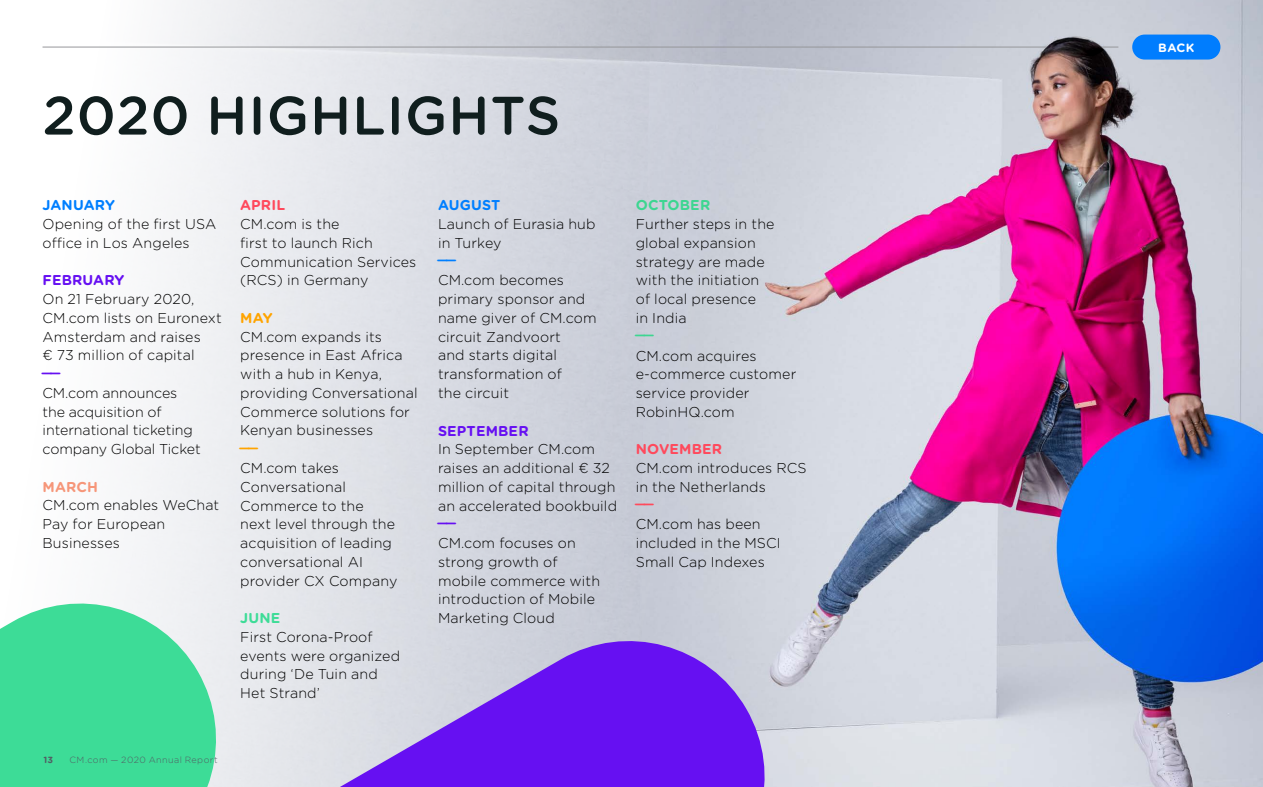
<style>
.page{position:relative;width:1263px;height:787px;background:#fff}
.page>*{position:absolute;margin:0;border:0;box-sizing:border-box;transform-origin:0 0}
.t1{font:500 54px "Gotham Rounded";letter-spacing:.02em;color:#101e1e}
.t2{font:300 14.25px/18.8px "Gotham Rounded";letter-spacing:.01em;color:#000}
.t3{font:700 14.25px "Gotham Rounded";letter-spacing:.01em;color:#6610f2}
.t4{font:700 14.25px "Gotham Rounded";letter-spacing:.01em;color:#007fff}
.t5{font:700 14.25px "Gotham Rounded";letter-spacing:.01em;color:#ff495c}
.t6{font:700 14.25px "Gotham Rounded";letter-spacing:.01em;color:#3dd691}
.t7{font:700 14.25px "Gotham Rounded";letter-spacing:.01em;color:#f69679}
.t8{font:700 14.25px "Gotham Rounded";color:#ffa400}
.t9{font:700 14.25px "Gotham Rounded";color:#3ddc97}
.t10{font:700 14.25px "Gotham Rounded";color:#ff4a5c}
.t11{font:700 12px "Gotham Rounded";color:#fff}
.t12{font:300 9px "Gotham Rounded";letter-spacing:.05em;color:#525d63}
</style>
<div class="page">
<img style="left:720px;top:0;width:543px;height:787px">
<div style="left:0;top:0;width:720px;height:787px;background:linear-gradient(to right,#fff,#c1c5d1)"></div>
<svg style="left:235px;top:622px;width:549px;height:165px;background:#a682e9"></svg>
<svg style="left:0;top:584px;width:235px;height:203px;background:#6de1b0"></svg>
<hr style="left:43px;top:47px;width:1075px;height:1px;background:#96979a">
<div style="left:1132px;top:35px;width:88px;height:25px;background:#007dfe;border-radius:12px"></div>
<img style="left:1044px;top:42px;width:61px;height:14px">
<svg style="left:44px;top:757px;width:9px;height:6px"></svg>
<h1 class="t1" style="left:43px;top:77px;width:519px">2020 HIGHLIGHTS</h1>
<p class="t4" style="left:43px;top:195px;width:74px">JANUARY</p>
<p class="t2" style="left:43px;top:214px;width:175px">Opening of the first USA office in Los Angeles</p>
<p class="t3" style="left:43px;top:270px;width:83px">FEBRUARY</p>
<p class="t2" style="left:43px;top:289px;width:181px">On 21 February 2020,<br>CM.com lists on Euronext<br>Amsterdam and raises<br>€ 73 million of capital</p>
<p class="t3" style="left:43px;top:356px;width:19px">__</p>
<p class="t2" style="left:43px;top:383px;width:160px">CM.com announces the acquisition of international ticketing company Global Ticket</p>
<p class="t7" style="left:43px;top:476px;width:57px">MARCH</p>
<p class="t2" style="left:43px;top:495px;width:178px">CM.com enables WeChat<br>Pay for European<br>Businesses</p>
<p class="t5" style="left:240px;top:195px;width:46px">APRIL</p>
<p class="t2" style="left:240px;top:214px;width:178px">CM.com is the<br>first to launch Rich<br>Communication Services (RCS) in Germany</p>
<p class="t8" style="left:240px;top:307px;width:34px">MAY</p>
<p class="t2" style="left:240px;top:326px;width:179px">CM.com expands its presence in East Africa with a hub in Kenya, providing Conversational<br>Commerce solutions for<br>Kenyan businesses</p>
<p class="t8" style="left:240px;top:431px;width:19px">__</p>
<p class="t2" style="left:240px;top:458px;width:159px">CM.com takes<br>Conversational<br>Commerce to the next level through the acquisition of leading conversational AI provider CX Company</p>
<p class="t9" style="left:240px;top:607px;width:42px">JUNE</p>
<p class="t2" style="left:240px;top:626px;width:161px">First Corona-Proof events were organized during ‘De Tuin and<br>Het Strand’</p>
<p class="t4" style="left:438px;top:195px;width:64px">AUGUST</p>
<p class="t2" style="left:438px;top:214px;width:159px">Launch of Eurasia hub in Turkey</p>
<p class="t4" style="left:438px;top:244px;width:19px">__</p>
<p class="t2" style="left:438px;top:270px;width:160px">CM.com becomes primary sponsor and name giver of CM.com circuit Zandvoort<br>and starts digital transformation of<br>the circuit</p>
<p class="t3" style="left:438px;top:420px;width:92px">SEPTEMBER</p>
<p class="t2" style="left:438px;top:439px;width:181px">In September CM.com raises an additional € 32 million of capital through an accelerated bookbuild</p>
<p class="t3" style="left:438px;top:506px;width:19px">__</p>
<p class="t2" style="left:438px;top:533px;width:164px">CM.com focuses on strong growth of mobile commerce with introduction of Mobile<br>Marketing Cloud</p>
<p class="t6" style="left:636px;top:195px;width:76px">OCTOBER</p>
<p class="t2" style="left:636px;top:214px;width:140px">Further steps in the global expansion strategy are made with the initiation of local presence<br>in India</p>
<p class="t6" style="left:636px;top:319px;width:19px">__</p>
<p class="t2" style="left:636px;top:345px;width:162px">CM.com acquires e-commerce customer service provider<br>RobinHQ.com</p>
<p class="t5" style="left:636px;top:439px;width:88px">NOVEMBER</p>
<p class="t2" style="left:636px;top:458px;width:172px">CM.com introduces RCS in the Netherlands</p>
<p class="t10" style="left:636px;top:487px;width:19px">__</p>
<p class="t2" style="left:636px;top:514px;width:147px">CM.com has been included in the MSCI<br>Small Cap Indexes</p>
<p class="t12" style="left:69px;top:754px;width:150px">CM.com — 2020 Annual Report</p>
<p class="t11" style="left:1158px;top:39px;width:38px">BACK</p>
</div>
